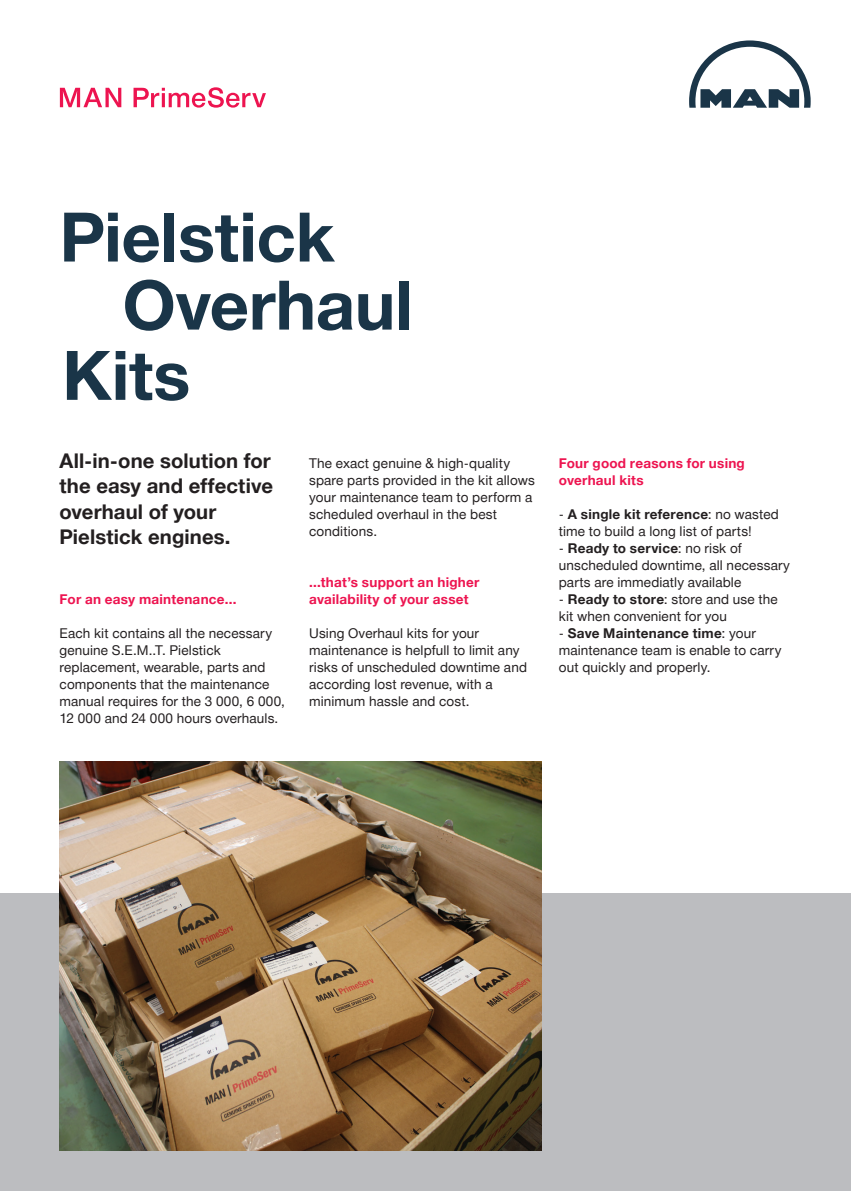
<style>
.page{position:relative;width:851px;height:1191px;background:#fff}
.page>*{position:absolute;margin:0;border:0;box-sizing:border-box;transform-origin:0 0}
.A4_12_Headline_3{font:700 68.4px "Man Global";letter-spacing:-.005em;color:#1a3548}
.A4_13_Headline_4{font:700 68.4px "Man Global";color:#1a3548}
.A4_20_Teaser_text{font:700 20.25px/25.5px "Man Global";letter-spacing:.005em;color:#231f20}
.A4_21_Copy{font:13.5px/17px "Man Global";letter-spacing:.01em;color:#231f20}
.A4_14_Headline_5{font:700 13.5px/17px "Man Global";letter-spacing:.02em;color:#ed1450}
.s1{font-weight:700}
</style>
<div class="page">
<div style="left:0;top:893px;width:850px;height:298px;background:#bcbdc0"></div>
<svg style="left:689px;top:40px;width:121px;height:68px"></svg>
<svg style="left:60px;top:88px;width:61px;height:19px"></svg>
<svg style="left:133px;top:87px;width:133px;height:21px"></svg>
<img style="left:60px;top:761px;width:481px;height:389px">
<p class="A4_12_Headline_3" style="left:60px;top:198px;width:277px">Pielstick</p>
<p class="A4_12_Headline_3" style="left:122px;top:266px;width:292px">Overhaul</p>
<p class="A4_13_Headline_4" style="left:62px;top:336px;width:130px">Kits</p>
<p class="A4_20_Teaser_text" style="left:60px;top:448px;width:215px">All-in-one solution for the easy and effective overhaul of your<br>Pielstick engines.</p>
<p class="A4_14_Headline_5" style="left:60px;top:591px;width:178px">For an easy maintenance...</p>
<p class="A4_21_Copy" style="left:60px;top:625px;width:227px">Each kit contains all the necessary genuine S.E.M..T. Pielstick replacement, wearable, parts and components that the maintenance manual requires for the 3 000, 6 000, 12 000 and 24 000 hours overhauls.</p>
<p class="A4_21_Copy" style="left:309px;top:455px;width:227px">The exact genuine &amp; high-quality spare parts provided in the kit allows your maintenance team to perform a scheduled overhaul in the best conditions.</p>
<p class="A4_14_Headline_5" style="left:309px;top:574px;width:172px">...that’s support an higher availability of your asset</p>
<p class="A4_21_Copy" style="left:309px;top:625px;width:219px">Using Overhaul kits for your maintenance is helpfull to limit any risks of unscheduled downtime and according lost revenue, with a minimum hassle and cost.</p>
<p class="A4_14_Headline_5" style="left:558px;top:455px;width:187px">Four good reasons for using overhaul kits</p>
<p class="A4_21_Copy" style="left:558px;top:506px;width:221px">- <span class="s1">A single kit reference</span>: no wasted time to build a long list of parts!</p>
<p class="A4_21_Copy" style="left:558px;top:540px;width:233px">- <span class="s1">Ready to service</span>: no risk of unscheduled downtime, all necessary parts are immediatly available</p>
<p class="A4_21_Copy" style="left:558px;top:591px;width:220px">- <span class="s1">Ready to store</span>: store and use the kit when convenient for you</p>
<p class="A4_21_Copy" style="left:558px;top:625px;width:224px">- <span class="s1">Save Maintenance time</span>: your maintenance team is enable to carry out quickly and properly.</p>
</div>
